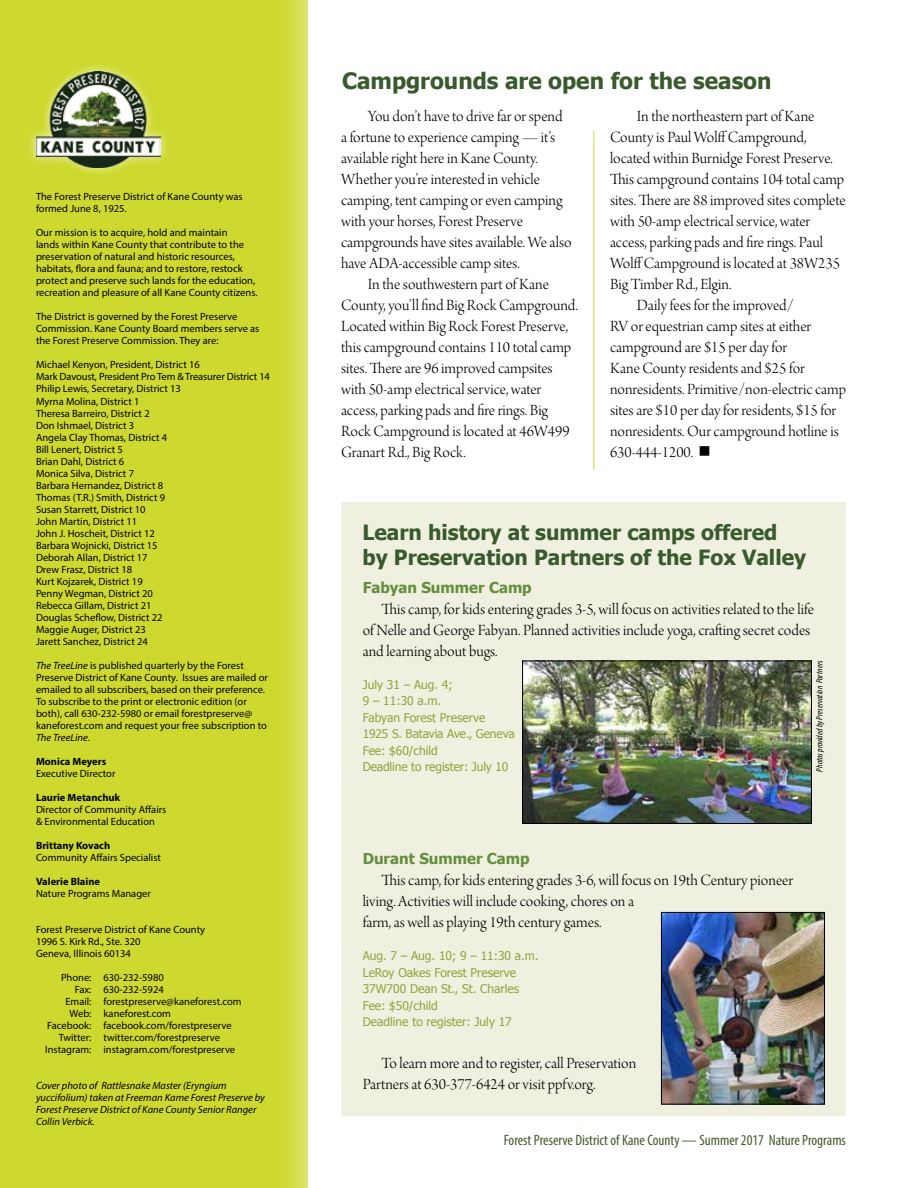
<style>
.page{position:relative;width:918px;height:1188px;background:#fff}
.page>*{position:absolute;margin:0;border:0;box-sizing:border-box;transform-origin:0 0}
.t1{font:700 22.5px "Tahoma";color:#395a2c}
.t2{font:700 21px/25.5px "Tahoma";color:#395a2c}
.t3{font:16.5px/21px "Arno Pro Light Display";color:#000}
.t4{font:condensed 15px "Myriad Pro";color:#455b2b}
.t5{font:700 15px "Tahoma";color:#668e3e}
.t6{font:12px/16.5px "Tahoma";color:#92a43e}
.t7{font:10.5px/12px "Myriad Pro";color:#000}
.t8{font:italic 10.5px/12px "Myriad Pro";color:#000}
.t9{font:700 10.5px "Myriad Pro";color:#000}
.t10{font:italic condensed 9px "Myriad Pro";color:#000}
.s1{font-style:italic}
</style>
<div class="page">
<div style="left:0;top:0;width:319px;height:1188px;background:#fff;opacity:.75"></div>
<div style="left:26px;top:62px;width:144px;height:115px;background:#fff;opacity:.75"></div>
<img style="left:36px;top:72px;width:124px;height:95px">
<hr style="left:594px;top:131px;width:1px;height:339px;background:#cdd92e">
<div style="left:341px;top:502px;width:505px;height:614px;background:#eff0df"></div>
<img style="left:663px;top:914px;width:160px;height:189px">
<div style="left:661px;top:912px;width:164px;height:193px;border:1px solid #000"></div>
<img style="left:524px;top:663px;width:286px;height:159px">
<div style="left:522px;top:661px;width:290px;height:163px;border:1px solid #000"></div>
<p class="t7" style="left:36px;top:191px;width:208px">The Forest Preserve District of Kane County was formed June 8, 1925.</p>
<p class="t7" style="left:36px;top:227px;width:223px">Our mission is to acquire, hold and maintain<br>lands within Kane County that contribute to the preservation of natural and historic resources, habitats, flora and fauna; and to restore, restock protect and preserve such lands for the education, recreation and pleasure of all Kane County citizens.</p>
<p class="t7" style="left:36px;top:311px;width:225px">The District is governed by the Forest Preserve<br>Commission. Kane County Board members serve as the Forest Preserve Commission. They are:</p>
<p class="t7" style="left:36px;top:359px;width:236px">Michael Kenyon, President, District 16<br>Mark Davoust, President Pro Tem &amp; Treasurer District 14<br>Philip Lewis, Secretary, District 13<br>Myrna Molina, District 1<br>Theresa Barreiro, District 2<br>Don Ishmael, District 3<br>Angela Clay Thomas, District 4<br>Bill Lenert, District 5<br>Brian Dahl, District 6<br>Monica Silva, District 7<br>Barbara Hernandez, District 8<br>Thomas (T.R.) Smith, District 9<br>Susan Starrett, District 10<br>John Martin, District 11<br>John J. Hoscheit, District 12<br>Barbara Wojnicki, District 15<br>Deborah Allan, District 17<br>Drew Frasz, District 18<br>Kurt Kojzarek, District 19<br>Penny Wegman, District 20<br>Rebecca Gillam, District 21<br>Douglas Scheflow, District 22<br>Maggie Auger, District 23<br>Jarett Sanchez, District 24</p>
<p class="t7" style="left:36px;top:659px;width:233px"><span class="s1">The TreeLine</span> is published quarterly by the Forest Preserve District of Kane County. Issues are mailed or emailed to all subscribers, based on their preference.<br>To subscribe to the print or electronic edition (or both), call 630-232-5980 or email forestpreserve@ kaneforest.com and request your free subscription to <span class="s1">The TreeLine</span>.</p>
<p class="t9" style="left:36px;top:754px;width:72px">Monica Meyers</p>
<p class="t7" style="left:36px;top:767px;width:81px">Executive Director</p>
<p class="t9" style="left:36px;top:790px;width:86px">Laurie Metanchuk</p>
<p class="t7" style="left:36px;top:803px;width:132px">Director of Community Affairs &amp; Environmental Education</p>
<p class="t9" style="left:36px;top:838px;width:76px">Brittany Kovach</p>
<p class="t7" style="left:36px;top:851px;width:127px">Community Affairs Specialist</p>
<p class="t9" style="left:36px;top:874px;width:66px">Valerie Blaine</p>
<p class="t7" style="left:36px;top:887px;width:116px">Nature Programs Manager</p>
<p class="t7" style="left:36px;top:923px;width:171px">Forest Preserve District of Kane County<br>1996 S. Kirk Rd., Ste. 320<br>Geneva, Illinois 60134</p>
<p class="t7" style="left:61px;top:971px;width:104px">Phone: 630-232-5980</p>
<p class="t7" style="left:75px;top:983px;width:91px">Fax: 630-232-5924</p>
<p class="t7" style="left:65px;top:995px;width:178px">Email: forestpreserve@kaneforest.com</p>
<p class="t7" style="left:70px;top:1007px;width:103px">Web: kaneforest.com</p>
<p class="t7" style="left:47px;top:1019px;width:186px">Facebook: facebook.com/forestpreserve</p>
<p class="t7" style="left:59px;top:1031px;width:163px">Twitter: twitter.com/forestpreserve</p>
<p class="t7" style="left:45px;top:1043px;width:192px">Instagram: instagram.com/forestpreserve</p>
<p class="t8" style="left:36px;top:1079px;width:230px">Cover photo of Rattlesnake Master (Eryngium yuccifolium) taken at Freeman Kame Forest Preserve by Forest Preserve District of Kane County Senior Ranger Collin Verbick.</p>
<h1 class="t1" style="left:342px;top:65px;width:431px">Campgrounds are open for the season</h1>
<p class="t3" style="left:341px;top:107px;width:232px;text-indent:27px">You don’t have to drive far or spend a fortune to experience camping — it’s available right here in Kane County.<br>Whether you’re interested in vehicle camping, tent camping or even camping with your horses, Forest Preserve campgrounds have sites available. We also have ADA-accessible camp sites.</p>
<p class="t3" style="left:341px;top:275px;width:239px;text-indent:27px">In the southwestern part of Kane County, you’ll find Big Rock Campground.<br>Located within Big Rock Forest Preserve, this campground contains 110 total camp sites. There are 96 improved campsites with 50-amp electrical service, water access, parking pads and fire rings. Big Rock Campground is located at 46W499<br>Granart Rd., Big Rock.</p>
<h3 class="t3" style="left:637px;top:107px;width:179px">In the northeastern part of Kane</h3>
<h3 class="t3" style="left:610px;top:128px;width:198px">County is Paul Wolff Campground,</h3>
<h3 class="t3" style="left:610px;top:149px;width:224px">located within Burnidge Forest Preserve.</h3>
<h3 class="t3" style="left:610px;top:170px;width:236px">This campground contains 104 total camp</h3>
<h3 class="t3" style="left:610px;top:191px;width:237px">sites. There are 88 improved sites complete</h3>
<h3 class="t3" style="left:610px;top:212px;width:202px">with 50-amp electrical service, water</h3>
<h3 class="t3" style="left:610px;top:233px;width:214px">access, parking pads and fire rings. Paul</h3>
<h3 class="t3" style="left:610px;top:254px;width:232px">Wolff Campground is located at 38W235</h3>
<h3 class="t3" style="left:610px;top:275px;width:123px">Big Timber Rd., Elgin.</h3>
<h3 class="t3" style="left:637px;top:296px;width:158px">Daily fees for the improved/</h3>
<h3 class="t3" style="left:610px;top:317px;width:203px">RV or equestrian camp sites at either</h3>
<h3 class="t3" style="left:610px;top:338px;width:179px">campground are $15 per day for</h3>
<h3 class="t3" style="left:610px;top:359px;width:196px">Kane County residents and $25 for</h3>
<h3 class="t3" style="left:610px;top:380px;width:238px">nonresidents. Primitive/non-electric camp</h3>
<h3 class="t3" style="left:610px;top:401px;width:228px">sites are $10 per day for residents, $15 for</h3>
<h3 class="t3" style="left:610px;top:422px;width:231px">nonresidents. Our campground hotline is</h3>
<h3 class="t3" style="left:610px;top:443px;width:102px">630-444-1200. ■</h3>
<h2 class="t2" style="left:362px;top:518px;width:445px">Learn history at summer camps offered by Preservation Partners of the Fox Valley</h2>
<h3 class="t5" style="left:363px;top:577px;width:171px">Fabyan Summer Camp</h3>
<h3 class="t3" style="left:363px;top:600px;width:453px;text-indent:19px">This camp, for kids entering grades 3-5, will focus on activities related to the life of Nelle and George Fabyan. Planned activities include yoga, crafting secret codes and learning about bugs.</h3>
<p class="t6" style="left:363px;top:676px;width:153px">July 31 – Aug. 4;<br>9 – 11:30 a.m.<br>Fabyan Forest Preserve<br>1925 S. Batavia Ave., Geneva<br>Fee: $60/child<br>Deadline to register: July 10</p>
<p class="t10" style="left:814px;top:772px;width:113px;rotate:-90deg">Photos provided by Preservation Partners</p>
<h3 class="t5" style="left:363px;top:848px;width:168px">Durant Summer Camp</h3>
<h3 class="t3" style="left:363px;top:871px;width:432px;text-indent:19px">This camp, for kids entering grades 3-6, will focus on 19th Century pioneer living. Activities will include cooking, chores on a<br>farm, as well as playing 19th century games.</h3>
<p class="t6" style="left:363px;top:947px;width:177px">Aug. 7 – Aug. 10; 9 – 11:30 a.m.<br>LeRoy Oakes Forest Preserve<br>37W700 Dean St., St. Charles<br>Fee: $50/child<br>Deadline to register: July 17</p>
<h3 class="t3" style="left:363px;top:1054px;width:275px;text-indent:19px">To learn more and to register, call Preservation<br>Partners at 630-377-6424 or visit ppfv.org.</h3>
<h3 class="t4" style="left:504px;top:1131px;width:344px">Forest Preserve District of Kane County — Summer 2017 Nature Programs</h3>
</div>
